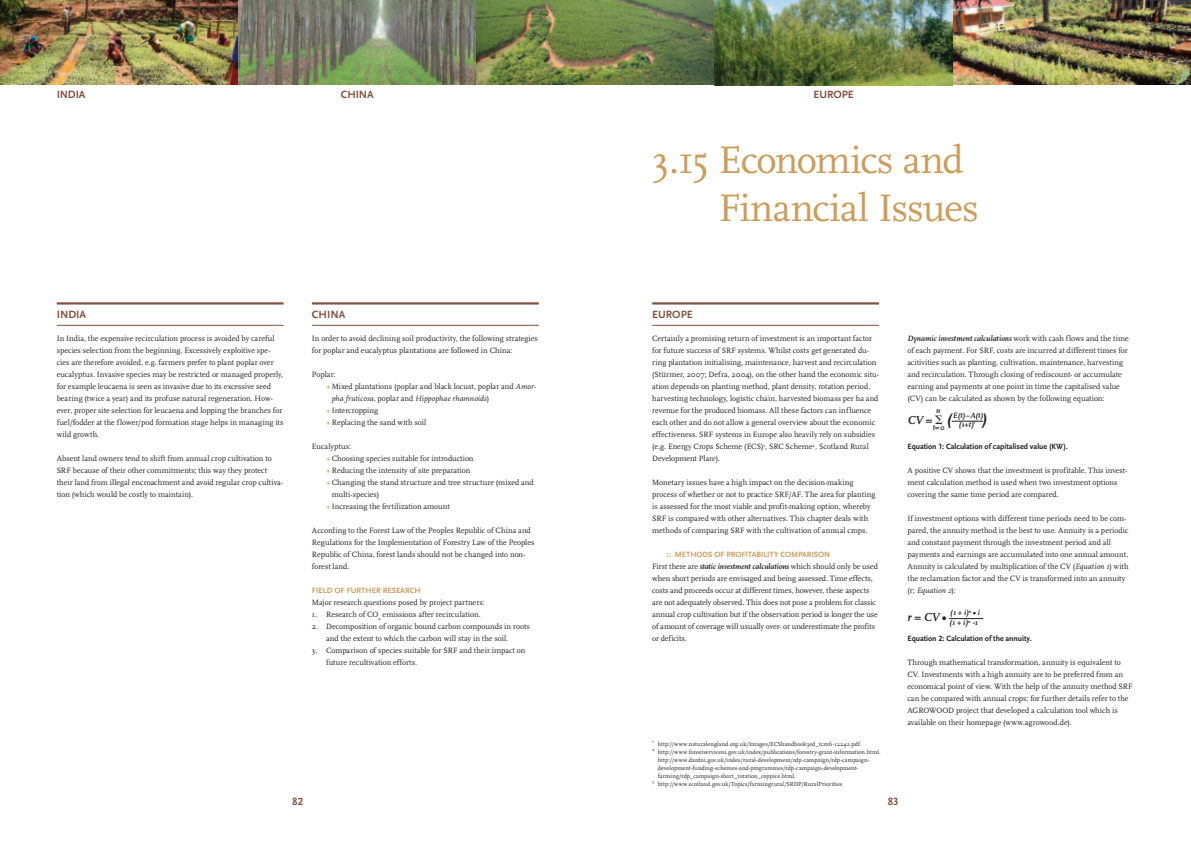
<style>
.page{position:relative;width:1191px;height:842px;background:#fff}
.page>*{position:absolute;margin:0;border:0;box-sizing:border-box;transform-origin:0 0}
.t1{font:40px/48px "Scala";letter-spacing:-.025em;color:#ce9c5a}
.t2{font:italic 700 16px "Scala";color:#231f20}
.t3{font:italic 700 12px "Scala";color:#231f20}
.t4{font:11px "Scala Sans Bold LF";letter-spacing:-.01em;color:#825241}
.t5{font:8px/12px "Scala";color:#231f20}
.t6{font:8px "Scala Sans Bold LF";letter-spacing:-.005em;color:#231f20}
.t7{font:8px "Scala Sans Bold LF";color:#ce9c5a}
.t8{font:italic 8px "Scala";letter-spacing:.005em;color:#231f20}
.t9{font:italic 700 8px/10px "Scala";color:#231f20;text-align:right}
.t10{font:6px "Scala";letter-spacing:.01em;color:#231f20}
.s1{font-family:"Scala Sans Bold LF";color:#ce9c5a}
.s2{font-style:italic}
.s3{font-style:normal}
.s4{font-weight:700;font-style:italic}
.s5{font-size:16px}
</style>
<div class="page">
<hr style="left:652px;top:302px;width:227px;height:3px;background:#825241">
<hr style="left:652px;top:325px;width:227px;height:1px;background:#825241">
<hr style="left:949px;top:618px;width:34px;height:1px;background:#231f20">
<hr style="left:951px;top:421px;width:32px;height:1px;background:#231f20">
<img style="left:0;top:0;width:1191px;height:85px">
<hr style="left:57px;top:302px;width:226px;height:3px;background:#825241">
<hr style="left:57px;top:325px;width:226px;height:1px;background:#825241">
<hr style="left:312px;top:302px;width:227px;height:3px;background:#825241">
<hr style="left:312px;top:325px;width:227px;height:1px;background:#825241">
<h3 class="t4" style="left:57px;top:88px;width:29px">India</h3>
<h3 class="t4" style="left:341px;top:88px;width:33px">China</h3>
<h3 class="t4" style="left:813px;top:88px;width:40px">Europe</h3>
<h1 class="t1" style="left:718px;top:137px;width:262px;text-indent:-66px">3.15 Economics and<br>Financial Issues</h1>
<h3 class="t4" style="left:57px;top:309px;width:31px">IN DIA</h3>
<p class="t5" style="left:57px;top:333px;width:228px">In India, the expensive recirculation process is avoided by careful species selection from the beginning. Excessively exploitive spe&shy;cies are therefore avoided, e.g. farmers prefer to plant poplar over eucalyptus. Invasive species may be restricted or managed properly, for example leucaena is seen as invasive due to its excessive seed bearing (twice a year) and its profuse natural regeneration. How&shy;ever, proper site selection for leucaena and lopping the branches for fuel/fodder at the flower/pod formation stage helps in managing its wild growth.</p>
<p class="t5" style="left:57px;top:453px;width:228px">Absent land owners tend to shift from annual crop cultivation to SRF because of their other commitments; this way they protect their land from illegal encroachment and avoid regular crop cultiva&shy;tion (which would be costly to maintain).</p>
<h3 class="t4" style="left:312px;top:309px;width:14px">CHIN</h3>
<h3 class="t4" style="left:339px;top:309px;width:8px">A</h3>
<p class="t5" style="left:312px;top:333px;width:227px">In order to avoid declining soil productivity, the following strategies for poplar and eucalyptus plantations are followed in China:</p>
<p class="t5" style="left:312px;top:369px;width:25px">Poplar:</p>
<p class="t5" style="left:326px;top:381px;width:211px"><span class="s1">+</span> Mixed plantations (poplar and black locust, poplar and <span class="s2">Amor-</span></p>
<p class="t8" style="left:332px;top:394px;width:159px">pha fruticosa<span class="s3">, poplar and</span> Hippophae rhamnoids<span class="s3">)</span></p>
<p class="t5" style="left:326px;top:405px;width:54px"><span class="s1">+</span> Intercropping</p>
<p class="t5" style="left:326px;top:417px;width:102px"><span class="s1">+</span> Replacing the sand with soil</p>
<p class="t5" style="left:312px;top:441px;width:41px">Eucalyptus:</p>
<p class="t5" style="left:326px;top:453px;width:149px"><span class="s1">+</span> Choosing species suitable for introduction</p>
<p class="t5" style="left:326px;top:465px;width:146px"><span class="s1">+</span> Reducing the intensity of site preparation</p>
<p class="t5" style="left:326px;top:477px;width:209px"><span class="s1">+</span>Changing the stand structure and tree structure (mixed and</p>
<p class="t5" style="left:332px;top:489px;width:49px">multi-species)</p>
<p class="t5" style="left:326px;top:501px;width:125px"><span class="s1">+</span> Increasing the fertilization amount</p>
<p class="t5" style="left:312px;top:525px;width:224px">According to the Forest Law of the Peoples Republic of China and Regulations for the Implementation of Forestry Law of the Peoples Republic of China, forest lands should not be changed into non&shy;forest land.</p>
<p class="t7" style="left:312px;top:586px;width:77px">Field of further researc</p>
<p class="t7" style="left:414px;top:586px;width:8px">h</p>
<p class="t5" style="left:312px;top:597px;width:174px">Major research questions posed by project partners:</p>
<p class="t5" style="left:312px;top:609px;width:170px">1. Research of CO<sub>2</sub> emissions after recirculation.</p>
<p class="t5" style="left:326px;top:621px;width:205px;text-indent:-14px">2. Decomposition of organic bound carbon compounds in roots and the extent to which the carbon will stay in the soil.</p>
<p class="t5" style="left:326px;top:645px;width:201px;text-indent:-14px">3. Comparison of species suitable for SRF and their impact on future recultivation efforts.</p>
<h3 class="t4" style="left:652px;top:309px;width:42px">EUROPE</h3>
<p class="t5" style="left:652px;top:333px;width:228px">Certainly a promising return of investment is an important factor for future success of SRF systems. Whilst costs get generated du&shy;ring plantation initialising, maintenance, harvest and recirculation (Stürmer, 2007; Defra, 2004), on the other hand the economic situ&shy;ation depends on planting method, plant density, rotation period, harvesting technology, logistic chain, harvested biomass per ha and revenue for the produced biomass. All these factors can influence each other and do not allow a general overview about the economic effectiveness. SRF systems in Europe also heavily rely on subsidies (e.g. Energy Crops Scheme (ECS)<sup>1</sup>, SRC Scheme<sup>2</sup>, Scotland Rural Development Plan<sup>3</sup>).</p>
<p class="t5" style="left:652px;top:477px;width:225px">Monetary issues have a high impact on the decision-making process of whether or not to practice SRF/AF. The area for planting is assessed for the most viable and profit-making option, whereby SRF is compared with other alternatives. This chapter deals with methods of comparing SRF with the cultivation of annual crops.</p>
<p class="t7" style="left:666px;top:550px;width:27px">:: METHO</p>
<p class="t7" style="left:702px;top:550px;width:63px">DS OF PROFITABILITY</p>
<p class="t7" style="left:780px;top:550px;width:45px">COMPARISON</p>
<p class="t5" style="left:652px;top:561px;width:227px">First there are <span class="s4">static investment calculations</span> which should only be used when short periods are envisaged and being assessed. Time effects, costs and proceeds occur at different times, however, these aspects are not adequately observed. This does not pose a problem for classic annual crop cultivation but if the observation period is longer the use of amount of coverage will usually over- or underestimate the profits or deficits.</p>
<p class="t10" style="left:652px;top:741px;width:211px"><sup>1</sup> http://www.naturalengland.org.uk/Images/ECShandbook3ed_tcm6-12242.pdf.</p>
<p class="t10" style="left:652px;top:749px;width:230px"><sup>2</sup> http://www.forestserviceni.gov.uk/index/publications/forestry-grant-information.html.</p>
<p class="t10" style="left:658px;top:757px;width:213px">http://www.dardni.gov.uk/index/rural-development/rdp-campaign/rdp-campaign-</p>
<p class="t10" style="left:658px;top:765px;width:202px">development-funding-schemes-and-programmes/rdp-campaign-development-</p>
<p class="t10" style="left:658px;top:773px;width:139px">farming/rdp_campaign-short_rotation_coppice.html.</p>
<p class="t10" style="left:652px;top:781px;width:192px"><sup>3</sup> http://www.scotland.gov.uk/Topics/farmingrural/SRDP/RuralPriorities</p>
<h3 class="t4" style="left:292px;top:796px;width:12px">82</h3>
<h3 class="t4" style="left:887px;top:796px;width:12px">83</h3>
<p class="t5" style="left:907px;top:333px;width:223px"><span class="s4">Dynamic investment calculations</span> work with cash flows and the time of each payment. For SRF, costs are incurred at different times for acitivities such as planting, cultivation, maintenance, harvesting and recirculation. Through closing of rediscount- or accumulate earning and payments at one point in time the capitalised value (CV) can be calculated as shown by the following equation:</p>
<p class="t9" style="left:936px;top:405px;width:6px">n</p>
<p class="t9" style="left:952px;top:410px;width:32px">E(t)–A(t)</p>
<h3 class="t3" style="left:907px;top:413px;width:47px">CV = <span class="s5">(</span></h3>
<h2 class="t2" style="left:981px;top:410px;width:8px">)</h2>
<p class="t9" style="left:932px;top:422px;width:13px">t=0</p>
<p class="t9" style="left:958px;top:419px;width:18px">(1+t)<sup>i</sup></p>
<p class="t6" style="left:907px;top:442px;width:162px">Equation 1: Calculation of capitalised value (KW).</p>
<p class="t5" style="left:907px;top:465px;width:221px">A positive CV shows that the investment is profitable. This invest&shy;ment calculation method is used when two investment options covering the same time period are compared.</p>
<p class="t5" style="left:907px;top:513px;width:223px">If investment options with different time periods need to be com&shy;pared, the annuity method is the best to use. Annuity is a periodic and constant payment through the investment period and all payments and earnings are accumulated into one annual amount.<br>Annuity is calculated by multiplication of the CV (<span class="s2">Equation 1</span>) with the reclamation factor and the CV is transformed into an annuity (r; <span class="s2">Equation 2</span>):</p>
<p class="t9" style="left:907px;top:608px;width:74px">(1 + i)<sup>n</sup> • i<br><sup>r</sup> <sup>=</sup> <sup>CV</sup> <sup>•</sup> (1 + i)<sup>n</sup> -1</p>
<p class="t6" style="left:907px;top:634px;width:126px">Equation 2: Calculation of the annuity.</p>
<p class="t5" style="left:907px;top:657px;width:227px">Through mathematical transformation, annuity is equivalent to CV. Investments with a high annuity are to be preferred from an economical point of view. With the help of the annuity method SRF can be compared with annual crops; for further details refer to the AGROWOOD project that developed a calculation tool which is available on their homepage (www.agrowood.de).</p>
</div>
